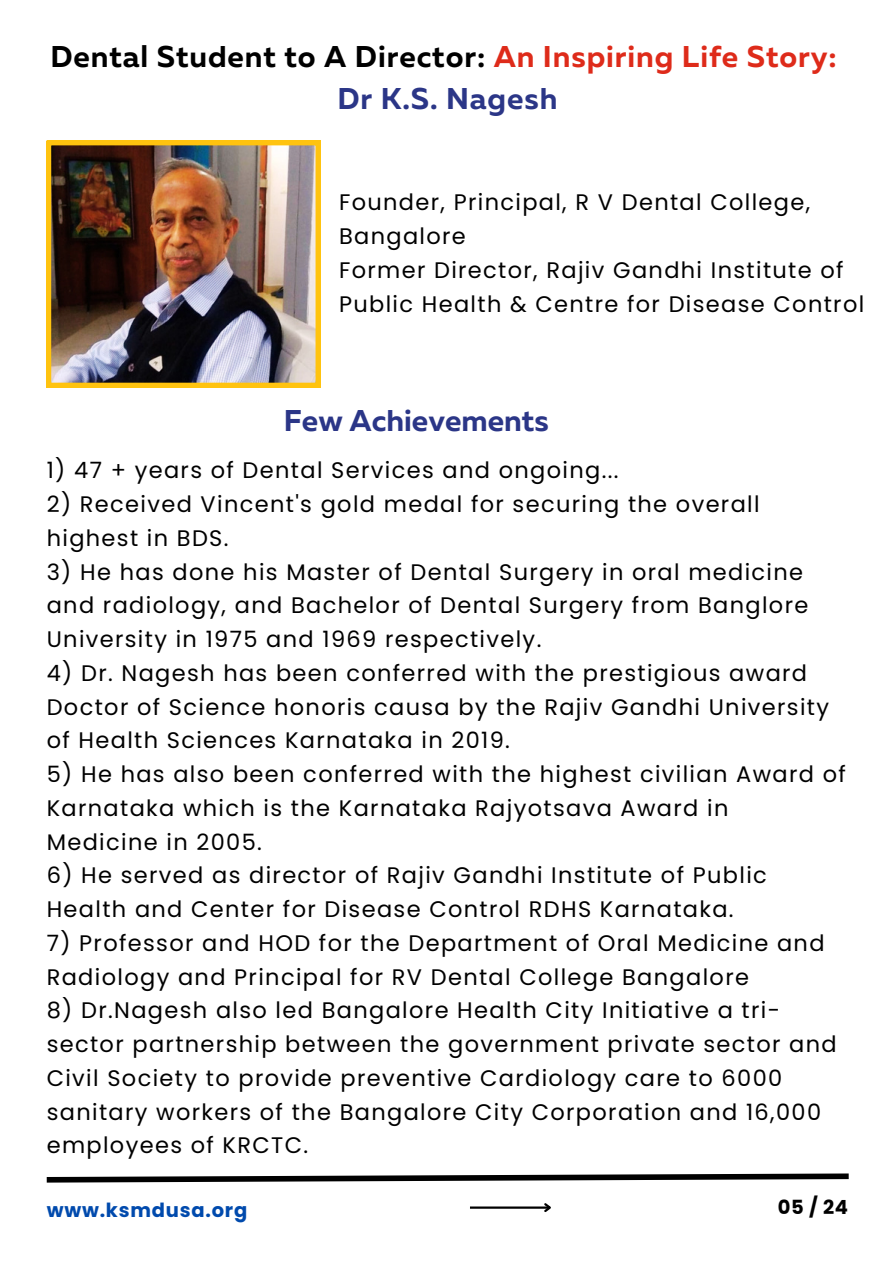
<style>
.page{position:relative;width:893px;height:1264px;background:#fff}
.page>*{position:absolute;margin:0;border:0;box-sizing:border-box;transform-origin:0 0}
.t1{font:700 30px "Muller";letter-spacing:.03em;color:#000}
.t2{font:700 30px "Muller";color:#2b3687}
.t3{font:700 30px "Muller";letter-spacing:.03em;color:#2b3687}
.t4{font:22.5px/33.8px "Poppins";letter-spacing:.06em;color:#000}
.t5{font:700 19.5px "Poppins";letter-spacing:.04em;color:#004aad}
.t6{font:700 19.5px "Poppins";color:#000}
.s1{color:#de2b1a}
</style>
<div class="page">
<svg style="left:46px;top:1173px;width:803px;height:10px"></svg>
<hr style="left:470px;top:1206px;width:80px;height:2px;background:#000">
<svg style="left:542px;top:1203px;width:9px;height:9px"></svg>
<img style="left:47px;top:141px;width:273px;height:246px">
<p class="t1" style="left:50px;top:44px;width:787px">Dental Student to A Director: <span class="s1">An Inspiring Life Story:</span></p>
<p class="t3" style="left:337px;top:86px;width:221px">Dr K.S. Nagesh</p>
<p class="t4" style="left:339px;top:186px;width:472px">Founder, Principal, R V Dental College,<br>Bangalore</p>
<p class="t4" style="left:339px;top:253px;width:526px">Former Director, Rajiv Gandhi Institute of<br>Public Health &amp; Centre for Disease Control</p>
<p class="t2" style="left:284px;top:408px;width:266px">Few Achievements</p>
<p class="t4" style="left:47px;top:453px;width:573px">1) 47 + years of Dental Services and ongoing...</p>
<p class="t4" style="left:47px;top:487px;width:714px">2) Received Vincent's gold medal for securing the overall highest in BDS.</p>
<p class="t4" style="left:47px;top:555px;width:763px">3) He has done his Master of Dental Surgery in oral medicine and radiology, and Bachelor of Dental Surgery from Banglore<br>University in 1975 and 1969 respectively.</p>
<p class="t4" style="left:47px;top:656px;width:783px">4) Dr. Nagesh has been conferred with the prestigious award<br>Doctor of Science honoris causa by the Rajiv Gandhi University of Health Sciences Karnataka in 2019.</p>
<p class="t4" style="left:47px;top:757px;width:800px">5) He has also been conferred with the highest civilian Award of<br>Karnataka which is the Karnataka Rajyotsava Award in<br>Medicine in 2005.</p>
<p class="t4" style="left:47px;top:858px;width:721px">6) He served as director of Rajiv Gandhi Institute of Public<br>Health and Center for Disease Control RDHS Karnataka.</p>
<p class="t4" style="left:47px;top:926px;width:779px">7) Professor and HOD for the Department of Oral Medicine and<br>Radiology and Principal for RV Dental College Bangalore</p>
<p class="t4" style="left:47px;top:993px;width:791px">8) Dr.Nagesh also led Bangalore Health City Initiative a tri&shy;sector partnership between the government private sector and Civil Society to provide preventive Cardiology care to 6000 sanitary workers of the Bangalore City Corporation and 16,000 employees of KRCTC.</p>
<p class="t5" style="left:47px;top:1196px;width:202px">www.ksmdusa.org</p>
<p class="t6" style="left:777px;top:1193px;width:72px">05 / 24</p>
</div>
